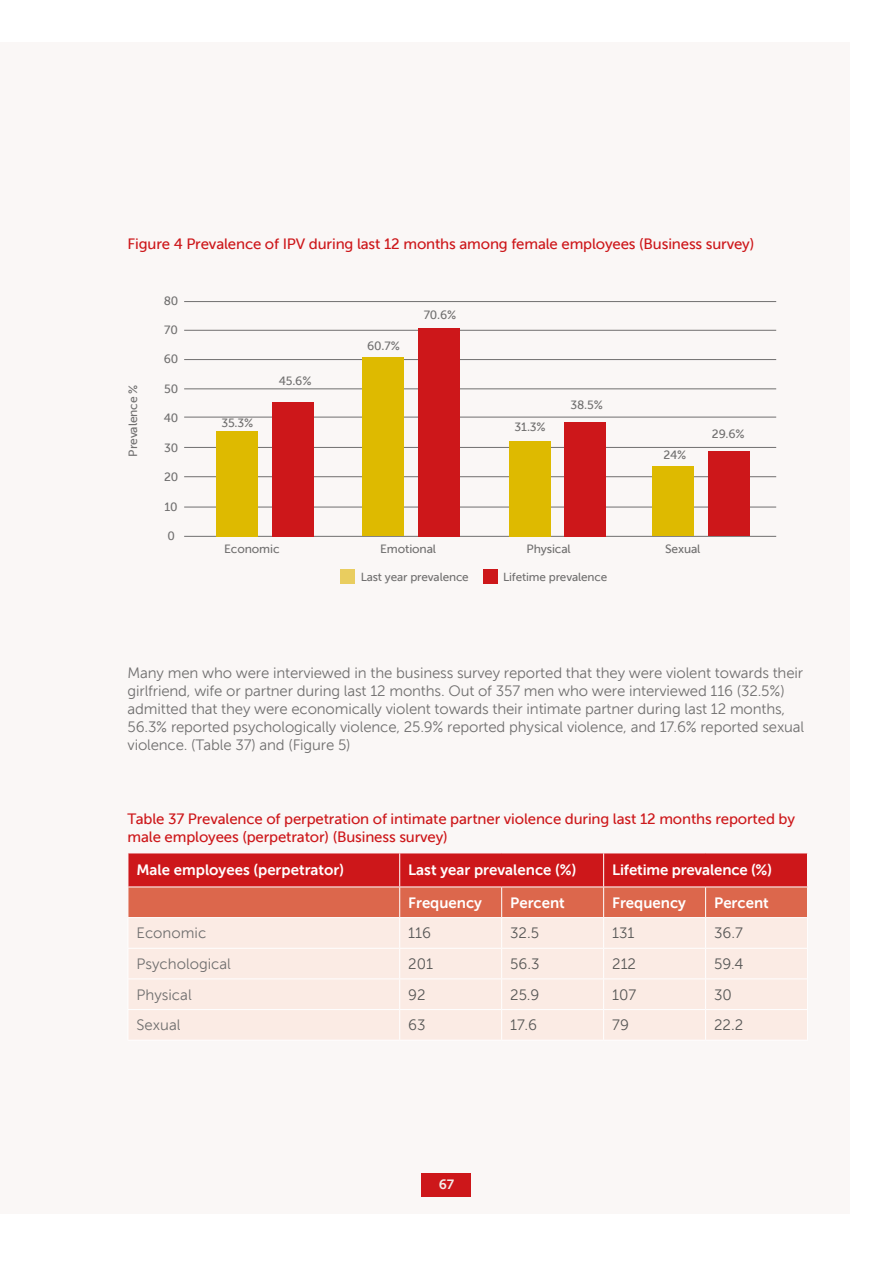
<style>
.page{position:relative;width:893px;height:1263px;background:#fff}
.page>*{position:absolute;margin:0;border:0;box-sizing:border-box;transform-origin:0 0}
.t1{font:15px/18px "Museo Sans 300";letter-spacing:-.01em;color:#706f6f}
.t2{font:15px/18px "Museo Sans 500";letter-spacing:-.01em;color:#cd171a}
.t3{font:15px "Museo Sans 700";color:#fff}
.t4{font:15px "Museo Sans 300";color:#575756}
.t5{font:13.5px "Museo Sans 700";color:#f3eeea}
.t6{font:12px "Museo Sans 500";letter-spacing:-.01em;color:#706f6f}
.t7{font:11.7px "Museo Sans 500";letter-spacing:-.01em;color:#706f6f}
</style>
<div class="page">
<div style="left:0;top:43px;width:850px;height:1171px;background:#faf7f6"></div>
<div style="left:422px;top:1173px;width:49px;height:24px;background:#cd171a"></div>
<hr style="left:184px;top:389px;width:592px;height:1px;background:#706f6f">
<hr style="left:184px;top:330px;width:592px;height:1px;background:#706f6f">
<hr style="left:184px;top:447px;width:592px;height:1px;background:#706f6f">
<hr style="left:184px;top:507px;width:592px;height:1px;background:#706f6f">
<hr style="left:184px;top:417px;width:592px;height:1px;background:#706f6f">
<hr style="left:184px;top:359px;width:592px;height:1px;background:#706f6f">
<hr style="left:184px;top:476px;width:592px;height:1px;background:#706f6f">
<hr style="left:184px;top:536px;width:592px;height:1px;background:#706f6f">
<div style="left:272px;top:402px;width:42px;height:134px;background:#cd171a"></div>
<div style="left:216px;top:431px;width:42px;height:105px;background:#deba00"></div>
<div style="left:565px;top:422px;width:41px;height:114px;background:#cd171a"></div>
<div style="left:509px;top:441px;width:42px;height:95px;background:#deba00"></div>
<div style="left:708px;top:452px;width:42px;height:84px;background:#cd171a"></div>
<div style="left:652px;top:466px;width:42px;height:70px;background:#deba00"></div>
<div style="left:418px;top:328px;width:42px;height:208px;background:#cd171a"></div>
<div style="left:362px;top:358px;width:42px;height:178px;background:#deba00"></div>
<div style="left:341px;top:570px;width:14px;height:14px;background:#e9cd5f"></div>
<div style="left:483px;top:570px;width:14px;height:14px;background:#cd171a"></div>
<hr style="left:184px;top:301px;width:592px;height:1px;background:#706f6f">
<svg style="left:129px;top:853px;width:678px;height:64px;background:#d43f34"></svg>
<div style="left:129px;top:918px;width:678px;height:121px;background:#fbebe4"></div>
<hr style="left:128px;top:852px;width:272px;height:1px;background:#fff">
<hr style="left:400px;top:852px;width:102px;height:1px;background:#fff">
<hr style="left:502px;top:852px;width:102px;height:1px;background:#fff">
<hr style="left:604px;top:852px;width:102px;height:1px;background:#fff">
<hr style="left:706px;top:852px;width:102px;height:1px;background:#fff">
<hr style="left:128px;top:853px;width:1px;height:33px;background:#fff">
<hr style="left:399px;top:853px;width:1px;height:33px;background:#fff">
<hr style="left:603px;top:853px;width:1px;height:33px;background:#fff">
<hr style="left:807px;top:853px;width:1px;height:33px;background:#fff">
<hr style="left:128px;top:886px;width:272px;height:1px;background:#fff">
<hr style="left:128px;top:887px;width:1px;height:30px;background:#fff">
<hr style="left:400px;top:886px;width:102px;height:1px;background:#fff">
<hr style="left:399px;top:887px;width:1px;height:30px;background:#fff">
<hr style="left:502px;top:886px;width:102px;height:1px;background:#fff">
<hr style="left:501px;top:887px;width:1px;height:30px;background:#fff">
<hr style="left:604px;top:886px;width:102px;height:1px;background:#fff">
<hr style="left:603px;top:887px;width:1px;height:30px;background:#fff">
<hr style="left:706px;top:886px;width:102px;height:1px;background:#fff">
<hr style="left:705px;top:887px;width:1px;height:30px;background:#fff">
<hr style="left:807px;top:887px;width:1px;height:30px;background:#fff">
<hr style="left:128px;top:917px;width:272px;height:1px;background:#fff">
<hr style="left:128px;top:918px;width:1px;height:30px;background:#fff">
<hr style="left:400px;top:917px;width:102px;height:1px;background:#fff">
<hr style="left:399px;top:918px;width:1px;height:30px;background:#fff">
<hr style="left:502px;top:917px;width:102px;height:1px;background:#fff">
<hr style="left:501px;top:918px;width:1px;height:30px;background:#fff">
<hr style="left:604px;top:917px;width:102px;height:1px;background:#fff">
<hr style="left:603px;top:918px;width:1px;height:30px;background:#fff">
<hr style="left:706px;top:917px;width:102px;height:1px;background:#fff">
<hr style="left:705px;top:918px;width:1px;height:30px;background:#fff">
<hr style="left:807px;top:918px;width:1px;height:30px;background:#fff">
<hr style="left:128px;top:948px;width:272px;height:1px;background:#fff">
<hr style="left:400px;top:948px;width:102px;height:1px;background:#fff">
<svg style="left:399px;top:949px;width:1px;height:29px"></svg>
<hr style="left:502px;top:948px;width:102px;height:1px;background:#fff">
<svg style="left:501px;top:949px;width:1px;height:29px"></svg>
<hr style="left:604px;top:948px;width:102px;height:1px;background:#fff">
<svg style="left:603px;top:949px;width:1px;height:29px"></svg>
<hr style="left:706px;top:948px;width:102px;height:1px;background:#fff">
<svg style="left:705px;top:949px;width:1px;height:29px"></svg>
<hr style="left:128px;top:978px;width:272px;height:1px;background:#fff">
<hr style="left:128px;top:979px;width:1px;height:30px;background:#fff">
<hr style="left:400px;top:978px;width:102px;height:1px;background:#fff">
<hr style="left:399px;top:979px;width:1px;height:30px;background:#fff">
<hr style="left:502px;top:978px;width:102px;height:1px;background:#fff">
<hr style="left:501px;top:979px;width:1px;height:30px;background:#fff">
<hr style="left:604px;top:978px;width:102px;height:1px;background:#fff">
<hr style="left:603px;top:979px;width:1px;height:30px;background:#fff">
<hr style="left:706px;top:978px;width:102px;height:1px;background:#fff">
<hr style="left:705px;top:979px;width:1px;height:30px;background:#fff">
<hr style="left:807px;top:979px;width:1px;height:30px;background:#fff">
<hr style="left:128px;top:1009px;width:272px;height:1px;background:#fff">
<hr style="left:128px;top:1010px;width:1px;height:30px;background:#fff">
<hr style="left:400px;top:1009px;width:102px;height:1px;background:#fff">
<hr style="left:399px;top:1010px;width:1px;height:30px;background:#fff">
<hr style="left:502px;top:1009px;width:102px;height:1px;background:#fff">
<hr style="left:501px;top:1010px;width:1px;height:30px;background:#fff">
<hr style="left:604px;top:1009px;width:102px;height:1px;background:#fff">
<hr style="left:603px;top:1010px;width:1px;height:30px;background:#fff">
<hr style="left:706px;top:1009px;width:102px;height:1px;background:#fff">
<hr style="left:705px;top:1010px;width:1px;height:30px;background:#fff">
<hr style="left:807px;top:1010px;width:1px;height:30px;background:#fff">
<hr style="left:128px;top:1040px;width:272px;height:1px;background:#fff">
<hr style="left:400px;top:1040px;width:102px;height:1px;background:#fff">
<hr style="left:502px;top:1040px;width:102px;height:1px;background:#fff">
<hr style="left:604px;top:1040px;width:102px;height:1px;background:#fff">
<hr style="left:706px;top:1040px;width:102px;height:1px;background:#fff">
<p class="t2" style="left:128px;top:235px;width:628px">Figure 4 Prevalence of IPV during last 12 months among female employees (Business survey)</p>
<p class="t6" style="left:127px;top:456px;width:73px;rotate:-90deg">Prevalence %</p>
<p class="t6" style="left:164px;top:294px;width:16px">80</p>
<p class="t6" style="left:164px;top:323px;width:15px">70</p>
<p class="t6" style="left:164px;top:353px;width:16px">60</p>
<p class="t6" style="left:164px;top:382px;width:16px">50</p>
<p class="t6" style="left:164px;top:412px;width:16px">40</p>
<p class="t6" style="left:164px;top:441px;width:16px">30</p>
<p class="t6" style="left:164px;top:471px;width:16px">20</p>
<p class="t6" style="left:165px;top:500px;width:15px">10</p>
<p class="t6" style="left:167px;top:530px;width:9px">0</p>
<p class="t6" style="left:221px;top:416px;width:34px">35.3%</p>
<p class="t6" style="left:279px;top:375px;width:34px">45.6%</p>
<p class="t6" style="left:367px;top:339px;width:34px">60.7%</p>
<p class="t6" style="left:424px;top:308px;width:34px">70.6%</p>
<p class="t6" style="left:515px;top:420px;width:33px">31.3%</p>
<p class="t6" style="left:570px;top:399px;width:34px">38.5%</p>
<p class="t6" style="left:663px;top:449px;width:24px">24%</p>
<p class="t6" style="left:712px;top:427px;width:34px">29.6%</p>
<p class="t6" style="left:224px;top:542px;width:57px">Economic</p>
<p class="t6" style="left:380px;top:542px;width:57px">Emotional</p>
<p class="t6" style="left:527px;top:542px;width:46px">Physical</p>
<p class="t6" style="left:665px;top:542px;width:37px">Sexual</p>
<p class="t7" style="left:361px;top:570px;width:110px">Last year prevalence</p>
<p class="t7" style="left:503px;top:570px;width:106px">Lifetime prevalence</p>
<p class="t1" style="left:128px;top:664px;width:678px">Many men who were interviewed in the business survey reported that they were violent towards their girlfriend, wife or partner during last 12 months. Out of 357 men who were interviewed 116 (32.5%) admitted that they were economically violent towards their intimate partner during last 12 months, 56.3% reported psychologically violence, 25.9% reported physical violence, and 17.6% reported sexual violence. (Table 37) and (Figure 5)</p>
<p class="t2" style="left:128px;top:810px;width:669px">Table 37 Prevalence of perpetration of intimate partner violence during last 12 months reported by male employees (perpetrator) (Business survey)</p>
<p class="t3" style="left:136px;top:862px;width:209px">Male employees (perpetrator)</p>
<p class="t3" style="left:408px;top:862px;width:170px">Last year prevalence (%)</p>
<p class="t3" style="left:612px;top:862px;width:161px">Lifetime prevalence (%)</p>
<p class="t3" style="left:408px;top:894px;width:75px">Frequency</p>
<p class="t3" style="left:510px;top:894px;width:56px">Percent</p>
<p class="t3" style="left:612px;top:894px;width:75px">Frequency</p>
<p class="t3" style="left:714px;top:894px;width:56px">Percent</p>
<p class="t1" style="left:136px;top:924px;width:71px">Economic</p>
<p class="t4" style="left:408px;top:925px;width:24px">116</p>
<p class="t4" style="left:510px;top:925px;width:30px">32.5</p>
<p class="t4" style="left:612px;top:925px;width:24px">131</p>
<p class="t4" style="left:714px;top:925px;width:30px">36.7</p>
<p class="t1" style="left:136px;top:955px;width:96px">Psychological</p>
<p class="t4" style="left:408px;top:956px;width:26px">201</p>
<p class="t4" style="left:510px;top:956px;width:31px">56.3</p>
<p class="t4" style="left:612px;top:956px;width:25px">212</p>
<p class="t4" style="left:714px;top:956px;width:31px">59.4</p>
<p class="t1" style="left:136px;top:985px;width:57px">Physical</p>
<p class="t4" style="left:408px;top:986px;width:19px">92</p>
<p class="t4" style="left:510px;top:986px;width:31px">25.9</p>
<p class="t4" style="left:612px;top:986px;width:26px">107</p>
<p class="t4" style="left:714px;top:986px;width:19px">30</p>
<p class="t1" style="left:136px;top:1016px;width:46px">Sexual</p>
<p class="t4" style="left:408px;top:1017px;width:19px">63</p>
<p class="t4" style="left:510px;top:1017px;width:28px">17.6</p>
<p class="t4" style="left:612px;top:1017px;width:18px">79</p>
<p class="t4" style="left:714px;top:1017px;width:31px">22.2</p>
<p class="t5" style="left:439px;top:1176px;width:17px">67</p>
</div>
